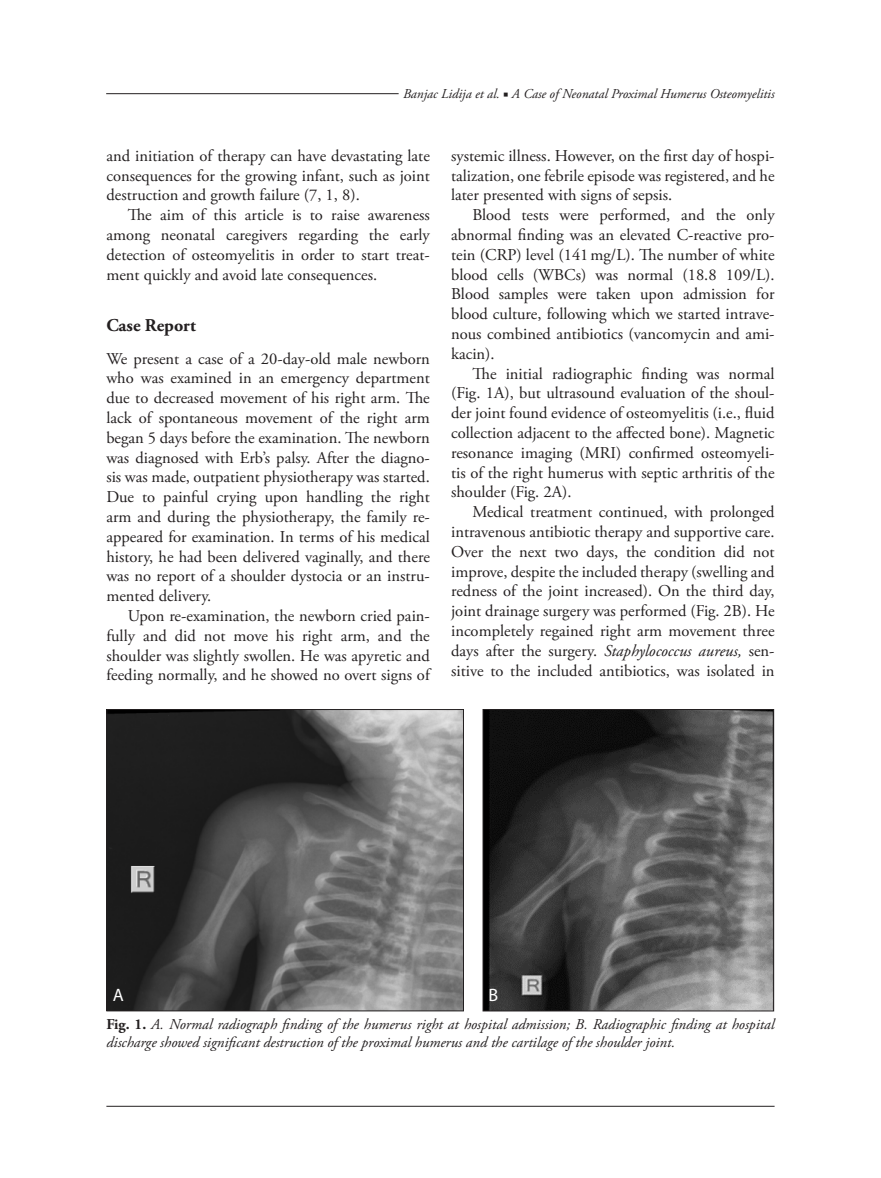
<style>
.page{position:relative;width:881px;height:1178px;background:#fff}
.page>*{position:absolute;margin:0;border:0;box-sizing:border-box;transform-origin:0 0}
.Podnaslov_prvi_red{font:700 18px "Adobe Garamond Pro";color:#231f20}
.Tekst_u_slici{font:18px "Myriad Pro";color:#fff}
.Tekst{font:16.5px/19.8px "Adobe Garamond Pro";color:#231f20;text-align:justify}
.Tekst_prvi_pasus{font:16.5px/19.8px "Adobe Garamond Pro";color:#231f20;text-align:justify}
.Potpis_pod_sliku{font:italic 15px/18px "Adobe Garamond Pro";color:#231f20}
.Glava_desno{font:italic 13.5px "Adobe Garamond Pro";color:#231f20}
.s1{font-family:"Minion Pro";font-style:normal}
.s2{font-style:italic}
.s3{font-weight:700;font-style:normal}
</style>
<div class="page">
<hr style="left:106px;top:1106px;width:668px;height:1px;background:#231f20">
<hr style="left:106px;top:93px;width:292px;height:1px;background:#231f20">
<img style="left:108px;top:711px;width:353px;height:298px">
<div style="left:106px;top:709px;width:357px;height:302px;border:1px solid #231f20"></div>
<img style="left:484px;top:711px;width:287px;height:298px">
<div style="left:482px;top:709px;width:291px;height:302px;border:1px solid #231f20"></div>
<p class="Glava_desno" style="left:403px;top:85px;width:373px">Banjac Lidija et al. <span class="s1">■</span> A Case of Neonatal Proximal Humerus Osteomyelitis</p>
<p class="Tekst" style="left:106px;top:146px;width:325px">and initiation of therapy can have devastating late consequences for the growing infant, such as joint destruction and growth failure (7, 1, 8).</p>
<p class="Tekst" style="left:106px;top:206px;width:325px;text-indent:21px">The aim of this article is to raise awareness among neonatal caregivers regarding the early detection of osteomyelitis in order to start treat&shy;ment quickly and avoid late consequences.</p>
<p class="Podnaslov_prvi_red" style="left:106px;top:315px;width:91px">Case Report</p>
<p class="Tekst_prvi_pasus" style="left:106px;top:349px;width:325px">We present a case of a 20-day-old male newborn who was examined in an emergency department due to decreased movement of his right arm. The lack of spontaneous movement of the right arm began 5 days before the examination. The newborn was diagnosed with Erb’s palsy. After the diagno&shy;sis was made, outpatient physiotherapy was started.<br>Due to painful crying upon handling the right arm and during the physiotherapy, the family re&shy;appeared for examination. In terms of his medical history, he had been delivered vaginally, and there was no report of a shoulder dystocia or an instru&shy;mented delivery.</p>
<p class="Tekst" style="left:106px;top:606px;width:325px;text-indent:21px">Upon re-examination, the newborn cried pain&shy;fully and did not move his right arm, and the shoulder was slightly swollen. He was apyretic and feeding normally, and he showed no overt signs of</p>
<p class="Tekst" style="left:451px;top:146px;width:325px">systemic illness. However, on the first day of hospi&shy;talization, one febrile episode was registered, and he later presented with signs of sepsis.</p>
<p class="Tekst" style="left:451px;top:206px;width:325px;text-indent:21px">Blood tests were performed, and the only abnormal finding was an elevated C-reactive pro&shy;tein (CRP) level (141mg/L). The number of white blood cells (WBCs) was normal (18.8 109/L).<br>Blood samples were taken upon admission for blood culture, following which we started intrave&shy;nous combined antibiotics (vancomycin and ami&shy;kacin).</p>
<p class="Tekst" style="left:451px;top:364px;width:325px;text-indent:21px">The initial radiographic finding was normal (Fig. 1A), but ultrasound evaluation of the shoul&shy;der joint found evidence of osteomyelitis (i.e., fluid collection adjacent to the affected bone). Magnetic resonance imaging (MRI) confirmed osteomyeli&shy;tis of the right humerus with septic arthritis of the shoulder (Fig. 2A).</p>
<p class="Tekst" style="left:451px;top:503px;width:325px;text-indent:21px">Medical treatment continued, with prolonged intravenous antibiotic therapy and supportive care.<br>Over the next two days, the condition did not improve, despite the included therapy (swelling and redness of the joint increased). On the third day, joint drainage surgery was performed (Fig. 2B). He incompletely regained right arm movement three days after the surgery. <span class="s2">Staphylococcus aureus,</span> sen&shy;sitive to the included antibiotics, was isolated in</p>
<p class="Tekst_u_slici" style="left:113px;top:984px;width:13px">A</p>
<p class="Tekst_u_slici" style="left:488px;top:984px;width:11px">B</p>
<p class="Potpis_pod_sliku" style="left:106px;top:1016px;width:669px"><span class="s3">Fig. 1.</span> A. Normal radiograph finding of the humerus right at hospital admission; B. Radiographic finding at hospital discharge showed significant destruction of the proximal humerus and the cartilage of the shoulder joint.</p>
</div>
